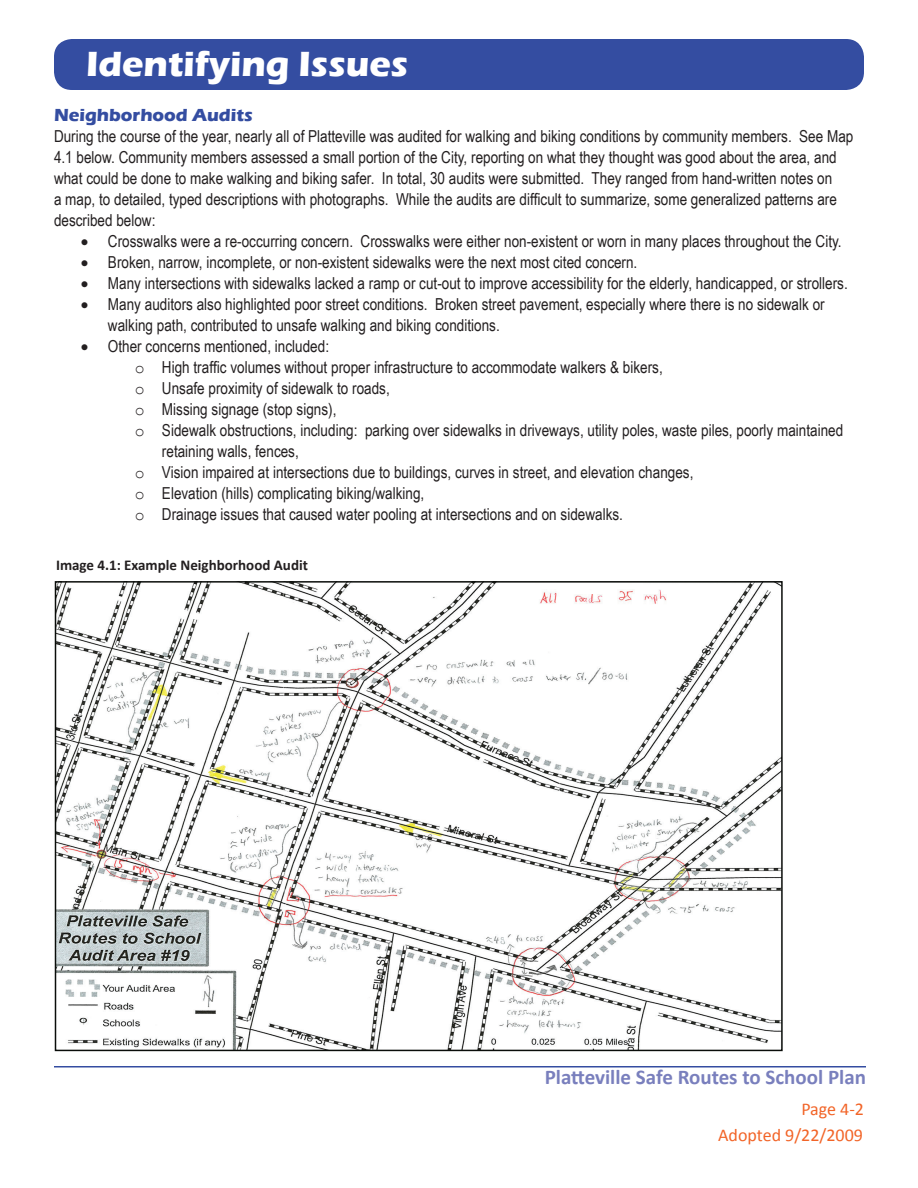
<style>
.page{position:relative;width:918px;height:1188px;background:#fff}
.page>*{position:absolute;margin:0;border:0;box-sizing:border-box;transform-origin:0 0}
.t1{font:700 36px "Eras ITC";color:#fff}
.t2{font:700 21px "Calibri";color:#797fbd}
.t3{font:18px/26.1px "Calibri";color:#f26427;text-align:right}
.t4{font:700 18px "Eras ITC";color:#344da1}
.t5{font:16.5px/21px "Arial Narrow";color:#231f20}
.t6{font:700 15px "Calibri";color:#231f20}
.s1{font-family:"Courier New"}
</style>
<div class="page">
<div style="left:54px;top:39px;width:810px;height:51px;background:#344da1;border-radius:18px"></div>
<hr style="left:54px;top:1066px;width:812px;height:2px;background:#344da1">
<img style="left:58px;top:584px;width:722px;height:464px">
<div style="left:55px;top:581px;width:728px;height:470px;border:2px solid #0a0d0a"></div>
<h1 class="t1" style="left:86px;top:43px;width:323px">Identifying Issues</h1>
<p class="t4" style="left:54px;top:104px;width:200px">Neighborhood Audits</p>
<p class="t5" style="left:54px;top:125px;width:801px">During the course of the year, nearly all of Platteville was audited for walking and biking conditions by community members. See Map 4.1 below. Community members assessed a small portion of the City, reporting on what they thought was good about the area, and what could be done to make walking and biking safer. In total, 30 audits were submitted. They ranged from hand-written notes on<br>a map, to detailed, typed descriptions with photographs. While the audits are difficult to summarize, some generalized patterns are described below:</p>
<p class="t5" style="left:81px;top:230px;width:762px">• Crosswalks were a re-occurring concern. Crosswalks were either non-existent or worn in many places throughout the City.</p>
<p class="t5" style="left:81px;top:251px;width:558px">• Broken, narrow, incomplete, or non-existent sidewalks were the next most cited concern.</p>
<p class="t5" style="left:81px;top:272px;width:768px">• Many intersections with sidewalks lacked a ramp or cut-out to improve accessibility for the elderly, handicapped, or strollers.</p>
<p class="t5" style="left:108px;top:293px;width:718px;text-indent:-27px">• Many auditors also highlighted poor street conditions. Broken street pavement, especially where there is no sidewalk or walking path, contributed to unsafe walking and biking conditions.</p>
<p class="t5" style="left:81px;top:335px;width:250px">• Other concerns mentioned, included:</p>
<p class="t5" style="left:135px;top:356px;width:529px"><span class="s1">o</span> High traffic volumes without proper infrastructure to accommodate walkers &amp; bikers,</p>
<p class="t5" style="left:135px;top:377px;width:256px"><span class="s1">o</span> Unsafe proximity of sidewalk to roads,</p>
<p class="t5" style="left:135px;top:398px;width:203px"><span class="s1">o</span> Missing signage (stop signs),</p>
<p class="t5" style="left:135px;top:419px;width:710px"><span class="s1">o</span> Sidewalk obstructions, including: parking over sidewalks in driveways, utility poles, waste piles, poorly maintained</p>
<p class="t5" style="left:162px;top:440px;width:138px">retaining walls, fences,</p>
<p class="t5" style="left:135px;top:461px;width:560px"><span class="s1">o</span> Vision impaired at intersections due to buildings, curves in street, and elevation changes,</p>
<p class="t5" style="left:135px;top:482px;width:291px"><span class="s1">o</span> Elevation (hills) complicating biking/walking,</p>
<p class="t5" style="left:135px;top:503px;width:490px"><span class="s1">o</span> Drainage issues that caused water pooling at intersections and on sidewalks.</p>
<p class="t6" style="left:56px;top:556px;width:253px">Image 4.1: Example Neighborhood Audit</p>
<p class="t2" style="left:545px;top:1064px;width:323px">Platteville Safe Routes to School Plan</p>
<p class="t3" style="left:718px;top:1095px;width:147px">Page 4-2<br>Adopted 9/22/2009</p>
</div>
